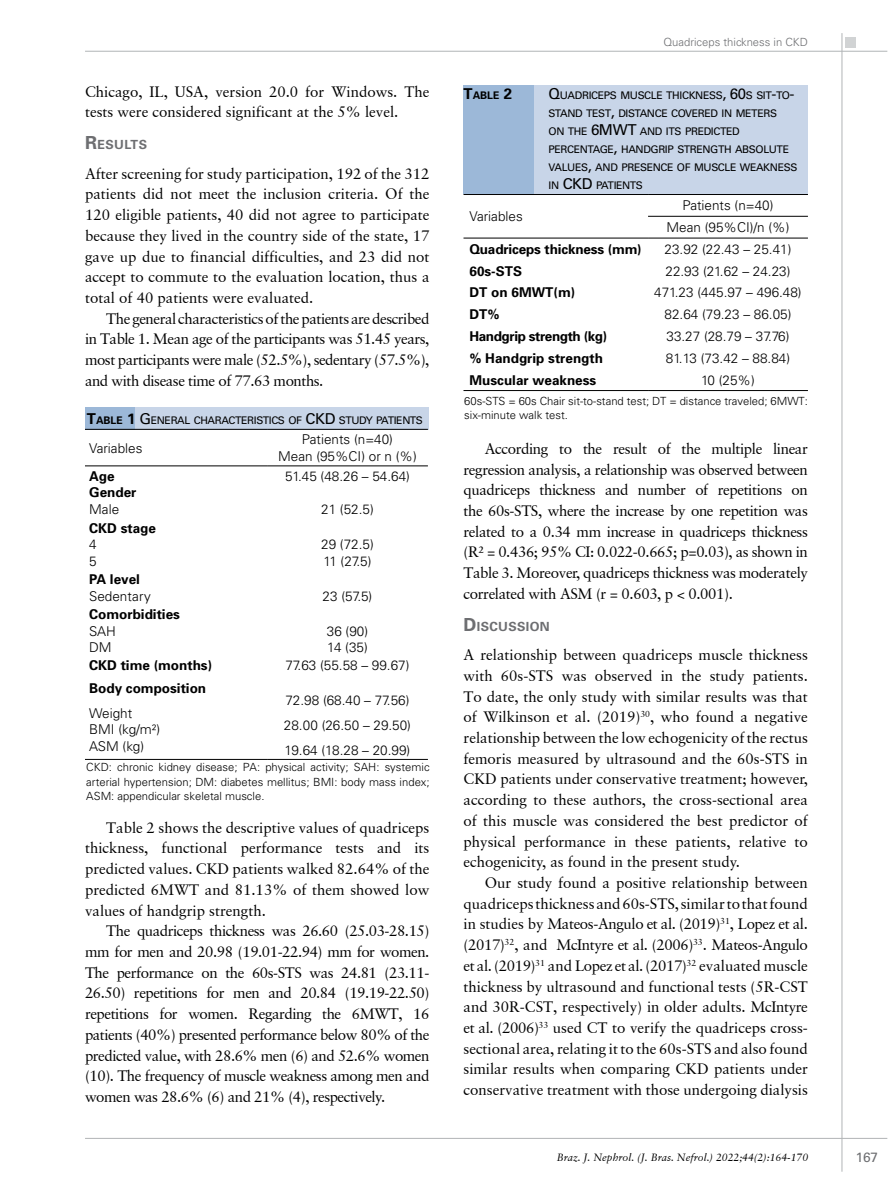
<style>
.page{position:relative;width:893px;height:1191px;background:#fff}
.page>*{position:absolute;margin:0;border:0;box-sizing:border-box;transform-origin:0 0}
.t1{font:15px/20.7px "Garamond Retrospective S Si";color:#000;text-align:justify}
.t2{font:300 13.5px/16.5px "Univers LT Std";color:#000}
.t3{font:13.5px/16.5px "Univers 65 Bold";color:#000}
.t4{font:13.5px "Univers 65 Bold";letter-spacing:-.03em;color:#000}
.t5{font:13.5px "Univers LT Std";color:#6d6e71}
.t6{font:12.6px "Univers 65 Bold";letter-spacing:.03em;color:#6d6e71}
.t7{font:300 11.25px/14.2px "Univers LT Std";color:#000;text-align:justify}
.t8{font:300 11.25px "Univers LT Std";color:#6d6e71}
.t9{font:10.5px/18px "Univers LT Std";letter-spacing:-.035em;color:#000}
.t10{font:italic 10.5px "Garamond Retrospective S Si";color:#000}
.t11{font:10.5px "Univers 65 Bold";color:#000}
.s1{font-size:18px}
.s2{font-family:"Univers 65 Bold";font-size:15px}
.s3{font-family:"Univers 65 Bold"}
.s4{font-size:15px}
</style>
<div class="page">
<div style="left:845px;top:37px;width:11px;height:11px;background:#d1d3d4"></div>
<hr style="left:85px;top:51px;width:802px;height:1px;background:#b1b4b6">
<hr style="left:842px;top:33px;width:1px;height:1138px;background:#b1b4b6">
<hr style="left:85px;top:1138px;width:802px;height:1px;background:#b1b4b6">
<div style="left:85px;top:407px;width:343px;height:22px;background:#c8d5e8"></div>
<div style="left:85px;top:407px;width:49px;height:22px;background:#9cb8d8"></div>
<hr style="left:85px;top:429px;width:182px;height:1px;background:#000">
<hr style="left:267px;top:429px;width:161px;height:1px;background:#000">
<hr style="left:85px;top:465px;width:182px;height:1px;background:#000">
<hr style="left:267px;top:465px;width:161px;height:1px;background:#000">
<hr style="left:85px;top:759px;width:182px;height:1px;background:#000">
<hr style="left:267px;top:759px;width:161px;height:1px;background:#000">
<div style="left:463px;top:85px;width:345px;height:109px;background:#c8d5e8"></div>
<div style="left:463px;top:85px;width:71px;height:109px;background:#9cb8d8"></div>
<hr style="left:648px;top:216px;width:160px;height:1px;background:#000">
<hr style="left:463px;top:194px;width:185px;height:1px;background:#000">
<hr style="left:463px;top:238px;width:185px;height:1px;background:#000">
<hr style="left:648px;top:194px;width:160px;height:1px;background:#000">
<hr style="left:648px;top:238px;width:160px;height:1px;background:#000">
<hr style="left:463px;top:390px;width:185px;height:1px;background:#000">
<hr style="left:648px;top:390px;width:160px;height:1px;background:#000">
<p class="t1" style="left:85px;top:81px;width:346px">Chicago, IL, USA, version 20.0 for Windows. The tests were considered significant at the 5% level.</p>
<p class="t6" style="left:85px;top:137px;width:64px"><span class="s1">R</span>ESULTS</p>
<p class="t1" style="left:85px;top:163px;width:346px">After screening for study participation, 192 of the 312 patients did not meet the inclusion criteria. Of the 120 eligible patients, 40 did not agree to participate because they lived in the country side of the state, 17 gave up due to financial difficulties, and 23 did not accept to commute to the evaluation location, thus a total of 40 patients were evaluated.</p>
<p class="t1" style="left:85px;top:308px;width:346px;text-indent:21px">The general characteristics of the patients are described in Table 1. Mean age of the participants was 51.45 years, most participants were male (52.5%), sedentary (57.5%), and with disease time of 77.63 months.</p>
<p class="t9" style="left:87px;top:411px;width:336px"><span class="s2">T</span><span class="s3">ABLE</span> <span class="s2">1</span> <span class="s4">G</span> ENERAL CHARACTERISTICS OF <span class="s4">CKD</span> STUDY PATIENTS</p>
<p class="t2" style="left:89px;top:439px;width:55px">Variables</p>
<p class="t2" style="left:278px;top:431px;width:140px;text-align:center">Patients (n=40)<br>Mean (95%CI) or n (%)</p>
<p class="t3" style="left:89px;top:468px;width:49px">Age<br>Gender</p>
<p class="t2" style="left:89px;top:501px;width:31px">Male</p>
<p class="t2" style="left:285px;top:468px;width:126px">51.45 (48.26 – 54.64)</p>
<p class="t2" style="left:321px;top:501px;width:54px">21 (52.5)</p>
<p class="t3" style="left:89px;top:520px;width:68px">CKD stage</p>
<p class="t2" style="left:89px;top:536px;width:9px">4<br>5</p>
<p class="t2" style="left:321px;top:536px;width:54px">29 (72.5)<br>11 (27.5)</p>
<p class="t3" style="left:89px;top:571px;width:52px">PA level</p>
<p class="t2" style="left:89px;top:587px;width:63px">Sedentary</p>
<p class="t2" style="left:323px;top:588px;width:51px">23 (57.5)</p>
<p class="t3" style="left:89px;top:606px;width:92px">Comorbidities</p>
<p class="t2" style="left:89px;top:622px;width:28px">SAH<br>DM</p>
<p class="t2" style="left:327px;top:622px;width:43px">36 (90)<br>14 (35)</p>
<p class="t3" style="left:89px;top:657px;width:124px">CKD time (months)</p>
<p class="t2" style="left:285px;top:657px;width:126px">77.63 (55.58 – 99.67)</p>
<p class="t3" style="left:89px;top:680px;width:119px">Body composition</p>
<p class="t2" style="left:89px;top:705px;width:72px">Weight<br>BMI (kg/m²)<br>ASM (kg)</p>
<p class="t2" style="left:284px;top:688px;width:129px;line-height:25px;text-align:justify">72.98 (68.40 – 77.56)<br>28.00 (26.50 – 29.50)<br>19.64 (18.28 – 20.99)</p>
<p class="t7" style="left:86px;top:760px;width:345px">CKD: chronic kidney disease; PA: physical activity; SAH: systemic arterial hypertension; DM: diabetes mellitus; BMI: body mass index; ASM: appendicular skeletal muscle.</p>
<p class="t1" style="left:85px;top:817px;width:346px;text-indent:21px">Table 2 shows the descriptive values of quadriceps thickness, functional performance tests and its predicted values. CKD patients walked 82.64% of the predicted 6MWT and 81.13% of them showed low values of handgrip strength.</p>
<p class="t1" style="left:85px;top:920px;width:346px;text-indent:21px">The quadriceps thickness was 26.60 (25.03-28.15) mm for men and 20.98 (19.01-22.94) mm for women.<br>The performance on the 60s-STS was 24.81 (23.11- 26.50) repetitions for men and 20.84 (19.19-22.50) repetitions for women. Regarding the 6MWT, 16 patients (40%) presented performance below 80% of the predicted value, with 28.6% men (6) and 52.6% women (10). The frequency of muscle weakness among men and women was 28.6% (6) and 21% (4), respectively.</p>
<p class="t8" style="left:663px;top:36px;width:146px">Quadriceps thickness in CKD</p>
<p class="t11" style="left:463px;top:89px;width:50px"><span class="s4">T</span>ABLE <span class="s4">2</span></p>
<p class="t9" style="left:549px;top:86px;width:248px"><span class="s4">Q</span>UADRICEPS MUSCLE THICKNESS<span class="s4">, 60</span>S SIT<span class="s4">-</span>TO<span class="s4">-</span>STAND TEST<span class="s4">,</span> DISTANCE COVERED IN METERS<br>ON THE <span class="s4">6MWT</span> AND ITS PREDICTED PERCENTAGE<span class="s4">,</span> HANDGRIP STRENGTH ABSO LUTE VALUES<span class="s4">,</span> AND PRESENCE OF MUSCLE WEAKNESS IN <span class="s4">CKD</span> PATIENTS</p>
<p class="t2" style="left:469px;top:208px;width:55px">Variables</p>
<p class="t2" style="left:666px;top:195px;width:125px;line-height:21.8px;text-align:center">Patients (n=40)<br>Mean (95%CI)/n (%)</p>
<p class="t3" style="left:469px;top:241px;width:174px">Quadriceps thickness (mm)</p>
<p class="t2" style="left:665px;top:241px;width:128px">23.92 (22.43 – 25.41)</p>
<p class="t3" style="left:469px;top:263px;width:54px">60s-STS</p>
<p class="t2" style="left:665px;top:263px;width:126px">22.93 (21.62 – 24.23)</p>
<p class="t3" style="left:469px;top:284px;width:107px">DT on 6MWT(m)</p>
<p class="t2" style="left:654px;top:284px;width:149px">471.23 (445.97 – 496.48)</p>
<p class="t3" style="left:469px;top:306px;width:31px">DT%</p>
<p class="t2" style="left:665px;top:306px;width:128px">82.64 (79.23 – 86.05)</p>
<p class="t4" style="left:469px;top:328px;width:139px">Handgrip strength (kg)</p>
<p class="t2" style="left:666px;top:328px;width:124px">33.27 (28.79 – 37.76)</p>
<p class="t3" style="left:469px;top:350px;width:135px">% Handgrip strength</p>
<p class="t2" style="left:666px;top:350px;width:126px">81.13 (73.42 – 88.84)</p>
<p class="t3" style="left:469px;top:371px;width:128px">Muscular weakness</p>
<p class="t2" style="left:701px;top:371px;width:55px">10 (25%)</p>
<p class="t7" style="left:464px;top:393px;width:345px">60s-STS = 60s Chair sit-to-stand test; DT = distance traveled; 6MWT: six-minute walk test.</p>
<p class="t1" style="left:463px;top:438px;width:346px;text-indent:21px">According to the result of the multiple linear regression analysis, a relationship was observed between quadriceps thickness and number of repetitions on the 60s-STS, where the increase by one repetition was related to a 0.34 mm increase in quadriceps thickness (R² = 0.436; 95% CI: 0.022-0.665; p=0.03), as shown in Table 3. Moreover, quadriceps thickness was moderately correlated with ASM (r = 0.603, p &lt; 0.001).</p>
<p class="t6" style="left:463px;top:619px;width:88px"><span class="s1">D</span>ISCUSSION</p>
<p class="t1" style="left:463px;top:644px;width:346px">A relationship between quadriceps muscle thickness with 60s-STS was observed in the study patients.<br>To date, the only study with similar results was that of Wilkinson et al. (2019)<sup>30</sup>, who found a negative relationship between the low echogenicity of the rectus femoris measured by ultrasound and the 60s-STS in CKD patients under conservative treatment; however, according to these authors, the cross-sectional area of this muscle was considered the best predictor of physical performance in these patients, relative to echogenicity, as found in the present study.</p>
<p class="t1" style="left:463px;top:872px;width:346px;text-indent:21px">Our study found a positive relationship between quadriceps thickness and 60s-STS, similar to that found in studies by Mateos-Angulo et al. (2019)<sup>31</sup>, Lopez et al. (2017)<sup>32</sup>, and McIntyre et al. (2006)<sup>33</sup>. Mateos-Angulo et al. (2019)<sup>31</sup> and Lopez et al. (2017)<sup>32</sup> evaluated muscle thickness by ultrasound and functional tests (5R-CST and 30R-CST, respectively) in older adults. McIntyre et al. (2006)<sup>33</sup> used CT to verify the quadriceps cross&shy;sectional area, relating it to the 60s-STS and also found similar results when comparing CKD patients under conservative treatment with those undergoing dialysis</p>
<p class="t10" style="left:557px;top:1151px;width:253px">Braz. J. Nephrol. (J. Bras. Nefrol.) 2022;44(2):164-170</p>
<p class="t5" style="left:856px;top:1149px;width:24px">167</p>
</div>
